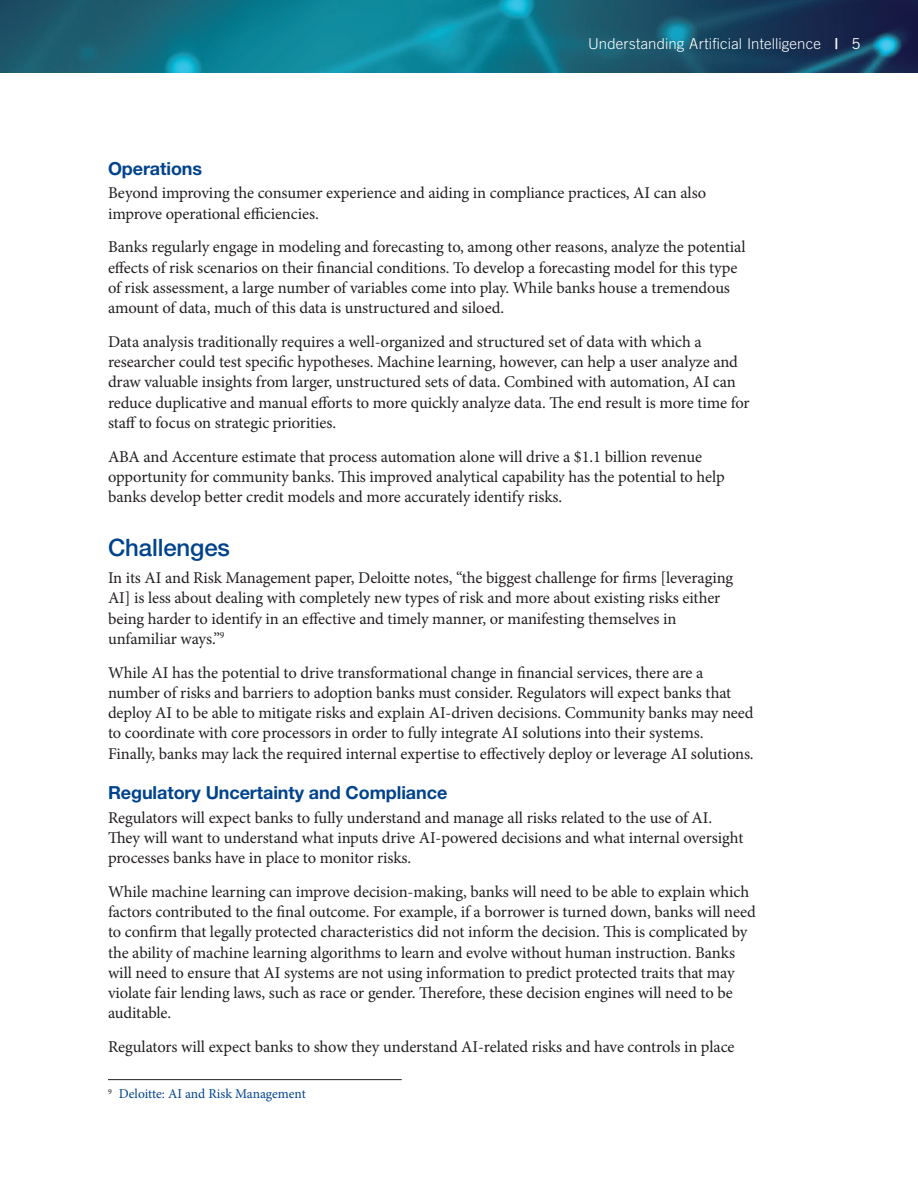
<style>
.page{position:relative;width:918px;height:1188px;background:#fff}
.page>*{position:absolute;margin:0;border:0;box-sizing:border-box;transform-origin:0 0}
.Section_Headline{font:500 24px "Helvetica Neue LT Std";letter-spacing:-.005em;color:#00438d}
.Sub_1{font:700 18px "Helvetica Neue LT Std";letter-spacing:-.005em;color:#00438d}
.Minion_Paragraph{font:16.5px/20.2px "Minion Pro";letter-spacing:-.005em;color:#231f20}
.t1{font:300 15px "Trade Gothic LT Std";letter-spacing:.01em;color:#fff}
.Footnote_text{font:13.5px "Minion Pro";letter-spacing:-.005em;color:#00438d}
.s1{font-family:"Trade Gothic LT Std Bd 2";font-weight:400}
.s2{font-weight:400}
</style>
<div class="page">
<img style="left:0;top:0;width:918px;height:73px">
<hr style="left:108px;top:1079px;width:294px;height:1px;background:#231f20">
<p class="t1" style="left:588px;top:35px;width:274px">Understanding Artificial Intelligence <span class="s1">|</span> <span class="s2">5</span></p>
<p class="Sub_1" style="left:108px;top:157px;width:96px">Operations</p>
<p class="Minion_Paragraph" style="left:108px;top:183px;width:600px">Beyond improving the consumer experience and aiding in compliance practices, AI can also improve operational efficiencies.</p>
<p class="Minion_Paragraph" style="left:108px;top:237px;width:639px">Banks regularly engage in modeling and forecasting to, among other reasons, analyze the potential effects of risk scenarios on their financial conditions. To develop a forecasting model for this type of risk assessment, a large number of variables come into play. While banks house a tremendous amount of data, much of this data is unstructured and siloed.</p>
<p class="Minion_Paragraph" style="left:108px;top:332px;width:643px">Data analysis traditionally requires a well-organized and structured set of data with which a researcher could test specific hypotheses. Machine learning, however, can help a user analyze and draw valuable insights from larger, unstructured sets of data. Combined with automation, AI can reduce duplicative and manual efforts to more quickly analyze data. The end result is more time for staff to focus on strategic priorities.</p>
<p class="Minion_Paragraph" style="left:108px;top:446px;width:618px">ABA and Accenture estimate that process automation alone will drive a $1.1 billion revenue opportunity for community banks. This improved analytical capability has the potential to help banks develop better credit models and more accurately identify risks.</p>
<p class="Section_Headline" style="left:108px;top:533px;width:124px">Challenges</p>
<p class="Minion_Paragraph" style="left:108px;top:568px;width:627px">In its AI and Risk Management paper, Deloitte notes, “the biggest challenge for firms [leveraging AI] is less about dealing with completely new types of risk and more about existing risks either being harder to identify in an effective and timely manner, or manifesting themselves in unfamiliar ways.”<sup>9</sup></p>
<p class="Minion_Paragraph" style="left:108px;top:662px;width:647px">While AI has the potential to drive transformational change in financial services, there are a number of risks and barriers to adoption banks must consider. Regulators will expect banks that deploy AI to be able to mitigate risks and explain AI-driven decisions. Community banks may need to coordinate with core processors in order to fully integrate AI solutions into their systems.<br>Finally, banks may lack the required internal expertise to effectively deploy or leverage AI solutions.</p>
<p class="Sub_1" style="left:108px;top:782px;width:341px">Regulatory Uncertainty and Compliance</p>
<p class="Minion_Paragraph" style="left:108px;top:807px;width:637px">Regulators will expect banks to fully understand and manage all risks related to the use of AI.<br>They will want to understand what inputs drive AI-powered decisions and what internal oversight processes banks have in place to monitor risks.</p>
<p class="Minion_Paragraph" style="left:108px;top:882px;width:649px">While machine learning can improve decision-making, banks will need to be able to explain which factors contributed to the final outcome. For example, if a borrower is turned down, banks will need to confirm that legally protected characteristics did not inform the decision. This is complicated by the ability of machine learning algorithms to learn and evolve without human instruction. Banks will need to ensure that AI systems are not using information to predict protected traits that may violate fair lending laws, such as race or gender. Therefore, these decision engines will need to be auditable.</p>
<p class="Minion_Paragraph" style="left:108px;top:1037px;width:628px">Regulators will expect banks to show they understand AI-related risks and have controls in place</p>
<p class="Footnote_text" style="left:108px;top:1085px;width:199px"><sup>9</sup> Deloitte: AI and Risk Management</p>
</div>
